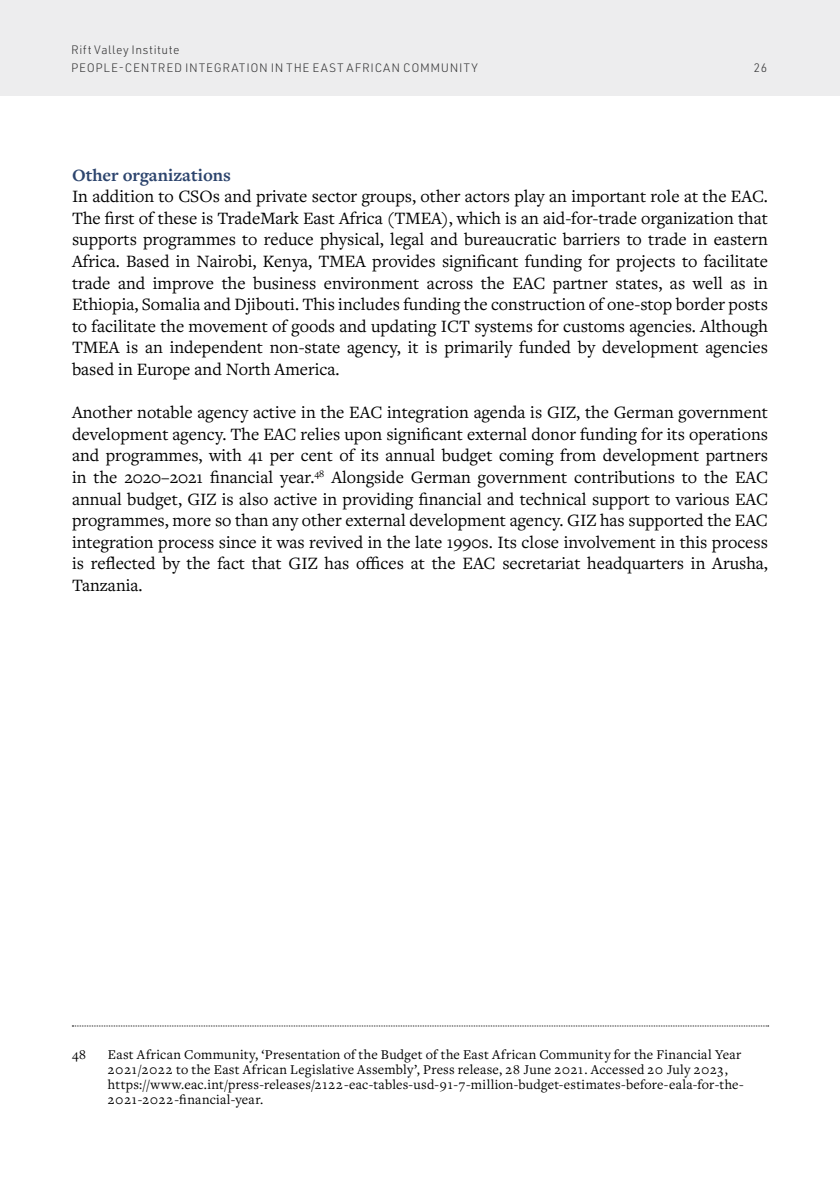
<style>
.page{position:relative;width:840px;height:1188px;background:#fff}
.page>*{position:absolute;margin:0;border:0;box-sizing:border-box;transform-origin:0 0}
.t1{font:18px/21.6px "Freight Text Pro";color:#000;text-align:justify}
.t2{font:700 18px "Freight Text Pro";color:#2d456e}
.t3{font:14px/15px "Freight Text Pro";letter-spacing:.02em;color:#000}
.t4{font:300 12px/18px "URWDIN";letter-spacing:.055em;color:#383839}
</style>
<div class="page">
<div style="left:0;top:0;width:840px;height:96px;background:#ededee"></div>
<svg style="left:72px;top:1026px;width:697px;height:1px"></svg>
<p class="t4" style="left:71px;top:40px;width:408px">Rift Valley Institute<br>PEOPLE-CENTRED INTEGRATION IN THE EAST AFRICAN COMMUNITY</p>
<p class="t4" style="left:754px;top:58px;width:14px">26</p>
<p class="t2" style="left:72px;top:163px;width:161px">Other organizations</p>
<p class="t1" style="left:72px;top:185px;width:698px">In addition to CSOs and private sector groups, other actors play an important role at the EAC.<br>The first of these is TradeMark East Africa (TMEA), which is an aid-for-trade organization that supports programmes to reduce physical, legal and bureaucratic barriers to trade in eastern Africa. Based in Nairobi, Kenya, TMEA provides significant funding for projects to facilitate trade and improve the business environment across the EAC partner states, as well as in Ethiopia, Somalia and Djibouti. This includes funding the construction of one-stop border posts to facilitate the movement of goods and updating ICT systems for customs agencies. Although TMEA is an independent non-state agency, it is primarily funded by development agencies based in Europe and North America.</p>
<p class="t1" style="left:72px;top:401px;width:698px">Another notable agency active in the EAC integration agenda is GIZ, the German government development agency. The EAC relies upon significant external donor funding for its operations and programmes, with 41 per cent of its annual budget coming from development partners in the 2020–2021 financial year.<sup>48</sup> Alongside German government contributions to the EAC annual budget, GIZ is also active in providing financial and technical support to various EAC programmes, more so than any other external development agency. GIZ has supported the EAC integration process since it was revived in the late 1990s. Its close involvement in this process is reflected by the fact that GIZ has offices at the EAC secretariat headquarters in Arusha, Tanzania.</p>
<p class="t3" style="left:72px;top:1047px;width:15px">48</p>
<p class="t3" style="left:108px;top:1047px;width:637px">East African Community, ‘Presentation of the Budget of the East African Community for the Financial Year 2021/2022 to the East African Legislative Assembly’, Press release, 28 June 2021. Accessed 20 July 2023, https://www.eac.int/press-releases/2122-eac-tables-usd-91-7-million-budget-estimates-before-eala-for-the-2021-2022-financial-year.</p>
</div>
